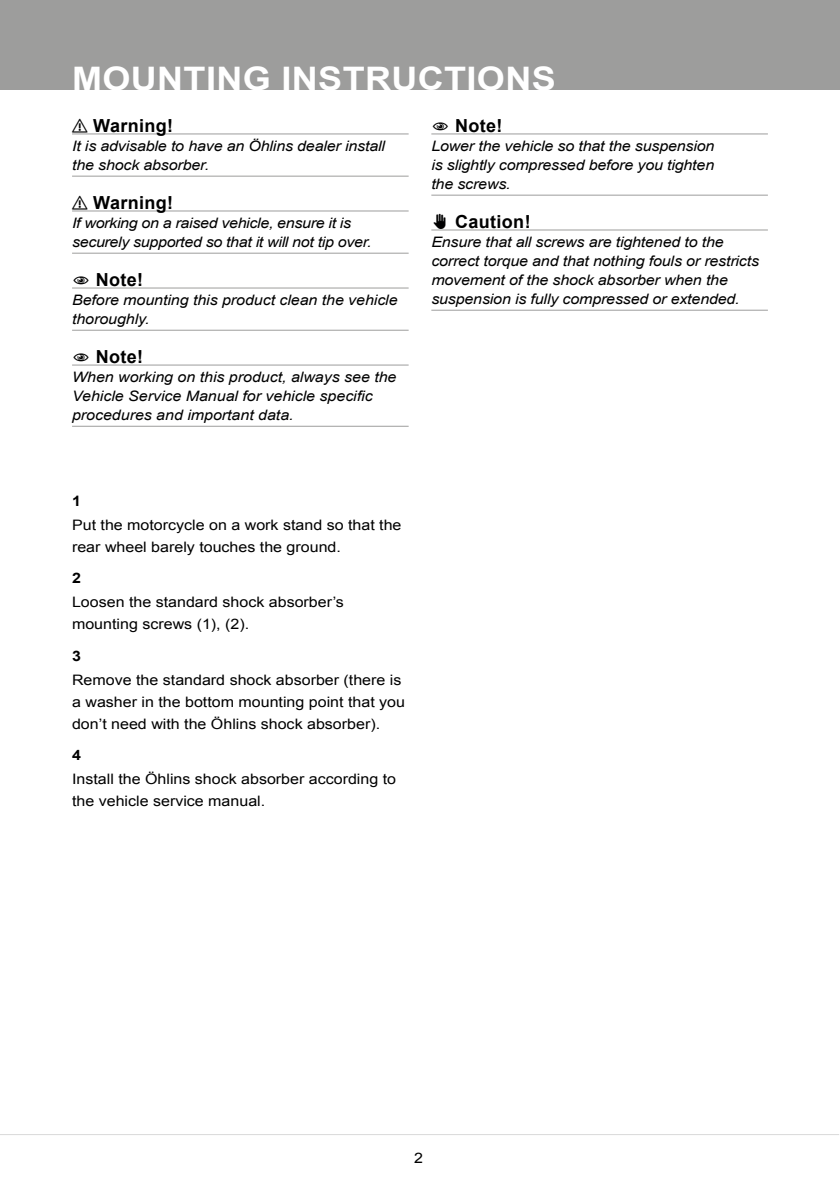
<style>
.page{position:relative;width:840px;height:1191px;background:#fff}
.page>*{position:absolute;margin:0;border:0;box-sizing:border-box;transform-origin:0 0}
.t1{font:700 32.4px "Arial";letter-spacing:.01em;color:#fff;scale:1.11 1}
.t2{font:700 18px "Arial";color:#000}
.t3{font:italic 14.4px/19px "Arial";letter-spacing:-.01em;color:#000;scale:1.11 1}
.t4{font:14.4px/22px "Arial";color:#000;scale:1.11 1}
.t5{font:700 14.4px "Arial";color:#000;scale:1.11 1}
</style>
<div class="page">
<div style="left:0;top:0;width:839px;height:90px;background:#9d9d9c"></div>
<hr style="left:0;top:1134px;width:838px;height:1px;background:#dadada">
<hr style="left:72px;top:134px;width:336px;height:1px;background:#9d9d9c">
<hr style="left:72px;top:176px;width:336px;height:1px;background:#9d9d9c">
<hr style="left:72px;top:211px;width:336px;height:1px;background:#9d9d9c">
<hr style="left:72px;top:253px;width:336px;height:1px;background:#9d9d9c">
<hr style="left:72px;top:288px;width:336px;height:1px;background:#9d9d9c">
<hr style="left:72px;top:330px;width:336px;height:1px;background:#9d9d9c">
<hr style="left:72px;top:365px;width:336px;height:1px;background:#9d9d9c">
<hr style="left:72px;top:426px;width:336px;height:1px;background:#9d9d9c">
<hr style="left:431px;top:134px;width:336px;height:1px;background:#9d9d9c">
<hr style="left:431px;top:195px;width:336px;height:1px;background:#9d9d9c">
<hr style="left:431px;top:230px;width:336px;height:1px;background:#9d9d9c">
<hr style="left:431px;top:310px;width:336px;height:1px;background:#9d9d9c">
<h1 class="t1" style="left:72px;top:57px;width:437px">MOUNTING INSTRUCTIONS</h1>
<p class="t2" style="left:72px;top:114px;width:47px">⚠ WARNING!</p>
<p class="t3" style="left:72px;top:137px;width:283px">It is advisable to have an Öhlins dealer install the shock absorber.</p>
<p class="t2" style="left:72px;top:191px;width:47px">⚠ WARNING!</p>
<p class="t3" style="left:72px;top:214px;width:271px">If working on a raised vehicle, ensure it is securely supported so that it will not tip over.</p>
<p class="t2" style="left:109px;top:268px;width:36px">NOT E!</p>
<p class="t3" style="left:72px;top:291px;width:295px">Before mounting this product clean the vehicle thoroughly.</p>
<p class="t2" style="left:109px;top:345px;width:36px">NOT E!</p>
<p class="t3" style="left:72px;top:368px;width:293px">When working on this product, always see the<br>Vehicle Service Manual for vehicle specific procedures and important data.</p>
<p class="t2" style="left:468px;top:114px;width:36px">NOT E!</p>
<p class="t3" style="left:431px;top:137px;width:256px;text-align:justify">Lower the vehicle so that the suspension is slightly compressed before you tighten the screws.</p>
<p class="t2" style="left:431px;top:210px;width:28px">✋✋CAUTION!</p>
<p class="t3" style="left:431px;top:233px;width:296px">Ensure that all screws are tightened to the correct torque and that nothing fouls or restricts movement of the shock absorber when the suspension is fully compressed or extended.</p>
<p class="t5" style="left:72px;top:491px;width:10px">1</p>
<p class="t4" style="left:72px;top:514px;width:298px">Put the motorcycle on a work stand so that the rear wheel barely touches the ground.</p>
<p class="t5" style="left:72px;top:568px;width:10px">2</p>
<p class="t4" style="left:72px;top:591px;width:246px">Loosen the standard shock absorber’s mounting screws (1), (2).</p>
<p class="t5" style="left:72px;top:646px;width:10px">3</p>
<p class="t4" style="left:72px;top:669px;width:301px">Remove the standard shock absorber (there is a washer in the bottom mounting point that you don’t need with the Öhlins shock absorber).</p>
<p class="t5" style="left:72px;top:745px;width:10px">4</p>
<p class="t4" style="left:72px;top:768px;width:293px">Install the Öhlins shock absorber according to the vehicle service manual.</p>
<p class="t4" style="left:414px;top:1147px;width:10px">2</p>
</div>
